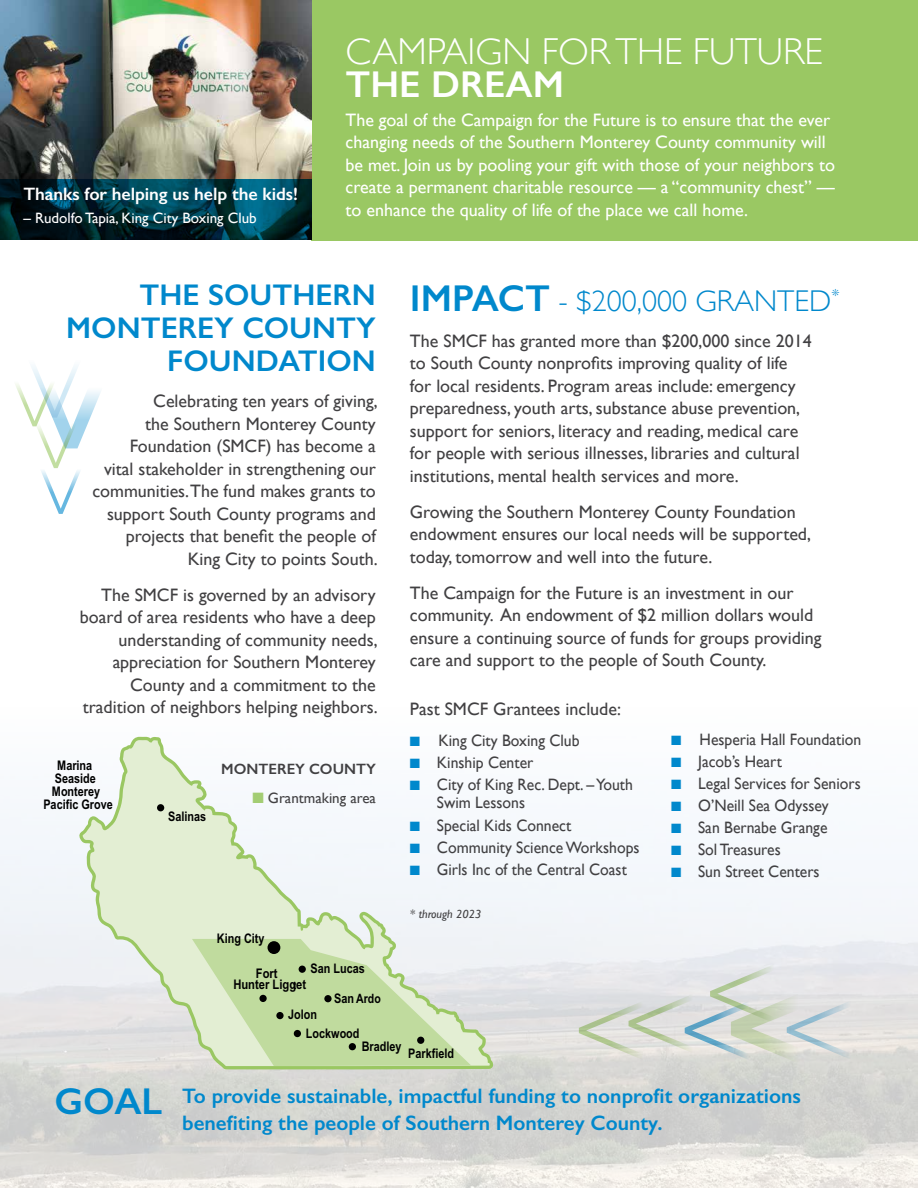
<style>
.page{position:relative;width:918px;height:1188px;background:#fff}
.page>*{position:absolute;margin:0;border:0;box-sizing:border-box;transform-origin:0 0}
.t1{font:300 37.5px "Gill Sans";color:#fff}
.t2{font:600 37.5px "Gill Sans";color:#fff}
.t3{font:600 30px/33px "Gill Sans";color:#08c;text-align:right}
.t4{font:300 30px "Gill Sans";color:#08c}
.t5{font:600 21px/27px "Gill Sans";color:#08c;text-align:center}
.t6{font:18px/22.5px "Gill Sans";color:#414042}
.t7{font:18px/22.5px "Gill Sans";color:#fff}
.t8{font:600 18px "Gill Sans";letter-spacing:-.005em;color:#fff}
.t9{font:16.5px/18px "Gill Sans";color:#414042;scale:.95 1}
.t10{font:15px "Gill Sans";color:#fff}
.t11{font:15px "Gill Sans";color:#414042}
.t12{font:600 15px "Gill Sans";color:#414042}
.t13{font:700 13.2px/12.9px "Arial Narrow";color:#000;text-align:center}
.t14{font:700 12.9px "Arial Narrow";color:#000}
.t15{font:italic 12px "Gill Sans";color:#414042}
.t16{font:700 10.8px "Arial Narrow";color:#000}
.s1{color:#a3cd73}
.s2{font-size:13.2px}
.s3{font-weight:600;font-size:37.5px}
.s4{color:#08c}
.s5{font-size:37.5px}
</style>
<div class="page">
<img style="left:0;top:736px;width:918px;height:452px">
<div style="left:312px;top:0;width:606px;height:240px;background:#9ac863"></div>
<svg style="left:15px;top:366px;width:86px;height:148px"></svg>
<img style="left:0;top:1px;width:312px;height:178px">
<svg style="left:0;top:179px;width:312px;height:61px;background:#00323e"></svg>
<svg style="left:579px;top:964px;width:272px;height:99px;background:#d9ddd9"></svg>
<svg style="left:78px;top:737px;width:415px;height:332px;fill:#f1f4f9"></svg>
<svg style="left:192px;top:939px;width:279px;height:127px;background:#cde1b5"></svg>
<div style="left:157px;top:804px;width:7px;height:7px;background:#000;border-radius:50%"></div>
<div style="left:268px;top:941px;width:12px;height:13px;background:#000;border-radius:50%"></div>
<div style="left:299px;top:966px;width:7px;height:7px;background:#000;border-radius:50%"></div>
<div style="left:324px;top:995px;width:8px;height:7px;background:#000;border-radius:50%"></div>
<div style="left:276px;top:1012px;width:8px;height:7px;background:#000;border-radius:50%"></div>
<div style="left:259px;top:995px;width:8px;height:7px;background:#000;border-radius:50%"></div>
<div style="left:294px;top:1030px;width:7px;height:7px;background:#000;border-radius:50%"></div>
<div style="left:349px;top:1043px;width:7px;height:7px;background:#000;border-radius:50%"></div>
<div style="left:417px;top:1037px;width:7px;height:7px;background:#000;border-radius:50%"></div>
<p class="t8" style="left:23px;top:184px;width:276px">Thanks for helping us help the kids!</p>
<p class="t10" style="left:23px;top:209px;width:235px">– Rudolfo Tapia, King City Boxing Club</p>
<h1 class="t1" style="left:345px;top:22px;width:479px">CAMPAIGN FOR THE FUTURE</h1>
<h1 class="t2" style="left:345px;top:61px;width:220px">THE DREAM</h1>
<p class="t7" style="left:345px;top:108px;width:491px">The goal of the Campaign for the Future is to ensure that the ever changing needs of the Southern Monterey County community will be met. Join us by pooling your gift with those of your neighbors to create a permanent charitable resource — a “community chest” — to enhance the quality of life of the place we call home.</p>
<h2 class="t3" style="left:66px;top:278px;width:311px">THE SOUTHERN<br>MONTEREY COUNTY<br>FOUNDATION</h2>
<p class="t6" style="left:92px;top:390px;width:287px;text-align:right">Celebrating ten years of giving,<br>the Southern Monterey County Foundation (SMCF) has become a<br>vital stakeholder in strengthening our communities.The fund makes grants to support South County programs and projects that benefit the people of King City to points South.</p>
<p class="t6" style="left:80px;top:583px;width:299px;text-align:right">The SMCF is governed by an advisory board of area residents who have a deep understanding of community needs, appreciation for Southern Monterey County and a commitment to the tradition of neighbors helping neighbors.</p>
<p class="t13" style="left:43px;top:758px;width:71px">Marina<br>Seaside<br>Monterey<br>Pacific Grove</p>
<p class="t13" style="left:168px;top:810px;width:40px">Salinas</p>
<p class="t12" style="left:221px;top:760px;width:156px">MONTEREY COUNTY</p>
<p class="t11" style="left:252px;top:789px;width:125px"><span class="s1">■</span> Grantmaking area</p>
<p class="t13" style="left:217px;top:932px;width:49px">King City</p>
<p class="t13" style="left:311px;top:961px;width:56px">San Lucas</p>
<p class="t14" style="left:334px;top:989px;width:48px"><span class="s2">San</span> Ardo</p>
<p class="t13" style="left:233px;top:968px;width:74px;line-height:10.6px">Fort<br>Hunter Ligget</p>
<p class="t16" style="left:293px;top:977px;width:5px">t</p>
<p class="t13" style="left:288px;top:1008px;width:30px">Jolon</p>
<p class="t13" style="left:306px;top:1027px;width:55px">Lockwood</p>
<h2 class="t4" style="left:410px;top:277px;width:431px"><span class="s3">IMPACT</span> - $200,000 GRANTED<sup>*</sup></h2>
<p class="t6" style="left:410px;top:329px;width:403px">The SMCF has granted more than $200,000 since 2014 to South County nonprofits improving quality of life for local residents. Program areas include: emergency preparedness, youth arts, substance abuse prevention, support for seniors, literacy and reading, medical care for people with serious illnesses, libraries and cultural institutions, mental health services and more.</p>
<p class="t6" style="left:410px;top:500px;width:403px">Growing the Southern Monterey County Foundation endowment ensures our local needs will be supported, today, tomorrow and well into the future.</p>
<p class="t6" style="left:410px;top:581px;width:413px">The Campaign for the Future is an investment in our community. An endowment of $2 million dollars would ensure a continuing source of funds for groups providing care and support to the people of South County.</p>
<p class="t6" style="left:410px;top:697px;width:213px">Past SMCF Grantees include:</p>
<p class="t9" style="left:410px;top:732px;width:180px"><span class="s4">■</span> King City Boxing Club</p>
<p class="t9" style="left:410px;top:754px;width:131px"><span class="s4">■</span> Kinship Center</p>
<p class="t9" style="left:437px;top:776px;width:208px;text-indent:-27px"><span class="s4">■</span> City of King Rec. Dept. – Youth<br>Swim Lessons</p>
<p class="t9" style="left:410px;top:816px;width:171px"><span class="s4">■</span> Special Kids Connect</p>
<p class="t9" style="left:410px;top:838px;width:243px"><span class="s4">■</span> Community Science Workshops</p>
<p class="t9" style="left:410px;top:860px;width:230px"><span class="s4">■</span> Girls Inc of the Central Coast</p>
<p class="t15" style="left:410px;top:907px;width:73px">* through 2023</p>
<p class="t9" style="left:671px;top:730px;width:202px"><span class="s4">■</span> Hesperia Hall Foundation</p>
<p class="t9" style="left:671px;top:752px;width:118px"><span class="s4">■</span> Jacob’s Heart</p>
<p class="t9" style="left:671px;top:774px;width:201px"><span class="s4">■</span> Legal Services for Seniors</p>
<p class="t9" style="left:671px;top:796px;width:167px"><span class="s4">■</span> O’Neill Sea Odyssey</p>
<p class="t9" style="left:671px;top:819px;width:166px"><span class="s4">■</span> San Bernabe Grange</p>
<p class="t9" style="left:671px;top:841px;width:117px"><span class="s4">■</span> Sol Treasures</p>
<p class="t9" style="left:671px;top:863px;width:158px"><span class="s4">■</span> Sun Street Centers</p>
<p class="t13" style="left:362px;top:1039px;width:41px">Bradley</p>
<p class="t13" style="left:408px;top:1046px;width:47px">Parkfield</p>
<p class="t5" style="left:55px;top:1083px;width:748px"><span class="s5">GOAL</span> To provide sustainable, impactful funding to nonprofit organizations benefiting the people of Southern Monterey County.</p>
</div>
